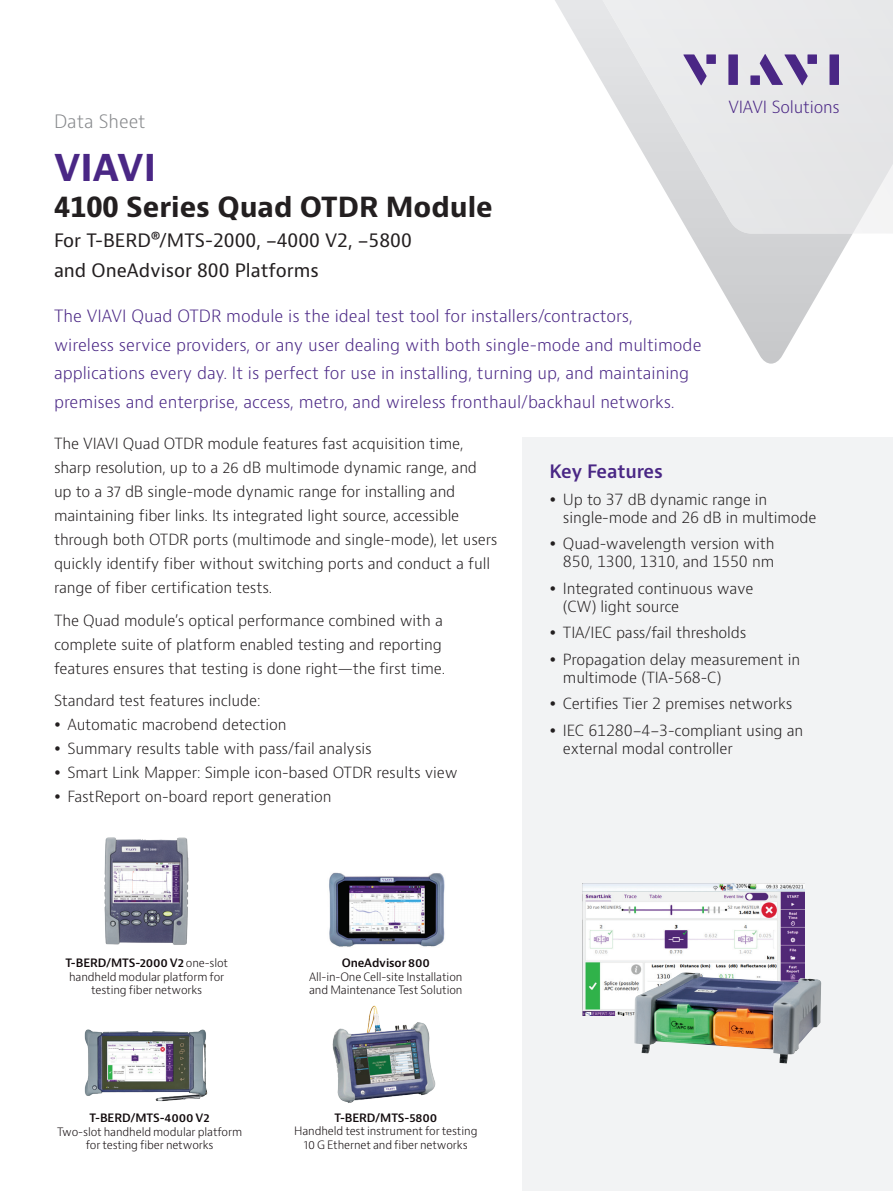
<style>
.page{position:relative;width:893px;height:1191px;background:#fff}
.page>*{position:absolute;margin:0;border:0;box-sizing:border-box;transform-origin:0 0}
.H1_Brand_Sub-Brand_24{font:700 36px "Bernino Sans";color:#4a2785}
.H2_Product_18_24{font:700 27px "Bernino Sans";color:#231f20}
.H3_Product_Descriptor_12_20{font:18px/30px "Bernino Sans";color:#231f20}
.H2_Bullet_Heading_Purple_12_16{font:600 18px "Bernino Sans";letter-spacing:-.015em;color:#4a2785}
.P_DocType{font:300 18px "Bernino Sans";color:#87898c}
.P_Intro_12_20{font:300 16.5px/28.5px "Bernino Sans";color:#4a2785}
.t1{font:300 16.35px "Bernino Sans";letter-spacing:-.01em;color:#4a2785}
.P_10_16{font:300 15px/24px "Bernino Sans";letter-spacing:-.01em;color:#231f20}
.t2{font:300 11.25px/13.5px "Bernino Sans";letter-spacing:-.01em;color:#110a0c;text-align:center}
.s1{font-weight:600}
</style>
<div class="page">
<svg style="left:690px;top:234px;width:162px;height:130px"></svg>
<svg style="left:555px;top:0;width:338px;height:234px"></svg>
<svg style="left:683px;top:54px;width:24px;height:31px"></svg>
<div style="left:706px;top:54px;width:10px;height:10px;background:#4a2785"></div>
<div style="left:728px;top:54px;width:10px;height:31px;background:#4a2785"></div>
<div style="left:807px;top:54px;width:10px;height:10px;background:#4a2785"></div>
<div style="left:829px;top:54px;width:10px;height:31px;background:#4a2785"></div>
<svg style="left:760px;top:54px;width:48px;height:31px"></svg>
<div style="left:750px;top:75px;width:10px;height:10px;background:#4a2785"></div>
<div style="left:522px;top:437px;width:371px;height:754px;background:#f2f3f4"></div>
<img style="left:84px;top:1029px;width:124px;height:73px">
<img style="left:332px;top:1005px;width:104px;height:98px">
<img style="left:329px;top:872px;width:116px;height:75px">
<img style="left:583px;top:884px;width:222px;height:132px">
<img style="left:634px;top:972px;width:188px;height:91px">
<img style="left:104px;top:837px;width:85px;height:108px">
<p class="P_DocType" style="left:54px;top:109px;width:93px">Data Sheet</p>
<p class="H1_Brand_Sub-Brand_24" style="left:54px;top:144px;width:104px">VIAVI</p>
<p class="H2_Product_18_24" style="left:54px;top:189px;width:440px">4100 Series Quad OTDR Module</p>
<p class="H3_Product_Descriptor_12_20" style="left:54px;top:225px;width:359px">For T-BERD®/MTS-2000, -4000 V2, -5800 and OneAdvisor 800 Platforms</p>
<p class="P_Intro_12_20" style="left:54px;top:302px;width:649px">The VIAVI Quad OTDR module is the ideal test tool for installers/contractors,<br>wireless service providers, or any user dealing with both single-mode and multimode applications every day. It is perfect for use in installing, turning up, and maintaining premises and enterprise, access, metro, and wireless fronthaul/backhaul networks.</p>
<p class="t1" style="left:728px;top:96px;width:113px">VIAVI Solutions</p>
<p class="P_10_16" style="left:54px;top:432px;width:445px">The VIAVI Quad OTDR module features fast acquisition time, sharp resolution, up to a 26 dB multimode dynamic range, and up to a 37 dB single-mode dynamic range for installing and maintaining fiber links. Its integrated light source, accessible through both OTDR ports (multimode and single-mode), let users quickly identify fiber without switching ports and conduct a full range of fiber certification tests.</p>
<p class="P_10_16" style="left:54px;top:608px;width:393px">The Quad module’s optical performance combined with a complete suite of platform enabled testing and reporting features ensures that testing is done right—the first time.</p>
<p class="P_10_16" style="left:54px;top:689px;width:208px">Standard test features include:</p>
<p class="P_10_16" style="left:68px;top:713px;width:221px">Automatic macrobend detection</p>
<p class="P_10_16" style="left:68px;top:737px;width:306px">Summary results table with pass/fail analysis</p>
<p class="P_10_16" style="left:68px;top:761px;width:392px">Smart Link Mapper: Simple icon-based OTDR results view</p>
<p class="P_10_16" style="left:68px;top:785px;width:266px">FastReport on-board report generation</p>
<p class="H2_Bullet_Heading_Purple_12_16" style="left:549px;top:460px;width:115px">Key Features</p>
<p class="P_10_16" style="left:563px;top:490px;width:255px;line-height:18px">Up to 37 dB dynamic range in single-mode and 26 dB in multimode</p>
<p class="P_10_16" style="left:563px;top:535px;width:213px;line-height:18px">Quad-wavelength version with<br>850, 1300, 1310, and 1550 nm</p>
<p class="P_10_16" style="left:563px;top:579px;width:192px;line-height:18px">Integrated continuous wave (CW) light source</p>
<p class="P_10_16" style="left:563px;top:621px;width:185px">TIA/IEC pass/fail thresholds</p>
<p class="P_10_16" style="left:563px;top:650px;width:239px;line-height:18px">Propagation delay measurement in multimode (TIA-568-C)</p>
<p class="P_10_16" style="left:563px;top:692px;width:231px">Certifies Tier 2 premises networks</p>
<p class="P_10_16" style="left:563px;top:721px;width:242px;line-height:18px">IEC 61280-4-3-compliant using an external modal controller</p>
<p class="t2" style="left:65px;top:956px;width:164px"><span class="s1">T-BERD/MTS-2000 V2</span> one-slot handheld modular platform for testing fiber networks</p>
<p class="t2" style="left:309px;top:956px;width:155px"><span class="s1">OneAdvisor 800<br></span>All-in-One Cell-site Installation and Maintenance Test Solution</p>
<p class="t2" style="left:57px;top:1111px;width:187px"><span class="s1">T-BERD/MTS-4000 V2<br></span>Two-slot handheld modular platform for testing fiber networks</p>
<p class="t2" style="left:294px;top:1111px;width:185px"><span class="s1">T-BERD/MTS-5800<br></span>Handheld test instrument for testing<br>10 G Ethernet and fiber networks</p>
</div>
